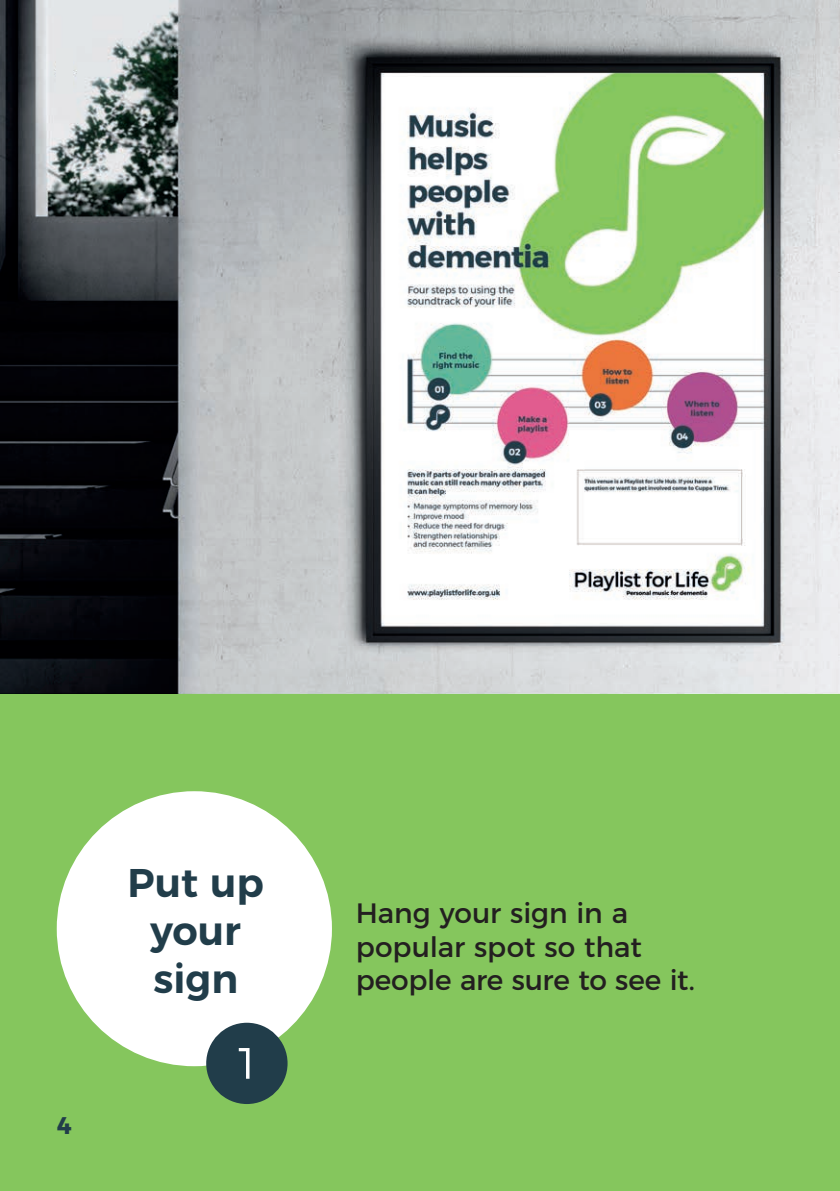
<style>
.page{position:relative;width:840px;height:1191px;background:#fff}
.page>*{position:absolute;margin:0;border:0;box-sizing:border-box;transform-origin:0 0}
.t1{font:600 40px/48px "Montserrat";color:#213d4a;text-align:center}
.t2{font:28px/33.6px "Montserrat";letter-spacing:-.005em;color:#231f20}
.t3{font:700 24px "Montserrat";color:#213d4a}
</style>
<div class="page">
<img style="left:0;top:0;width:839px;height:695px">
<div style="left:0;top:695px;width:839px;height:496px;background:#85c65d"></div>
<div style="left:57px;top:791px;width:275px;height:275px;background:#fff;border-radius:50%"></div>
<div style="left:206px;top:1022px;width:81px;height:82px;background:#213d4a;border-radius:50%"></div>
<svg style="left:239px;top:1048px;width:10px;height:30px"></svg>
<div style="left:56px;top:48px;width:17px;height:45px;background:#e3e6e7"></div>
<p class="t3" style="left:57px;top:1106px;width:16px">4</p>
<h1 class="t1" style="left:127px;top:855px;width:138px">Put up your sign</h1>
<p class="t2" style="left:355px;top:894px;width:340px">Hang your sign in a popular spot so that people are sure to see it.</p>
</div>
